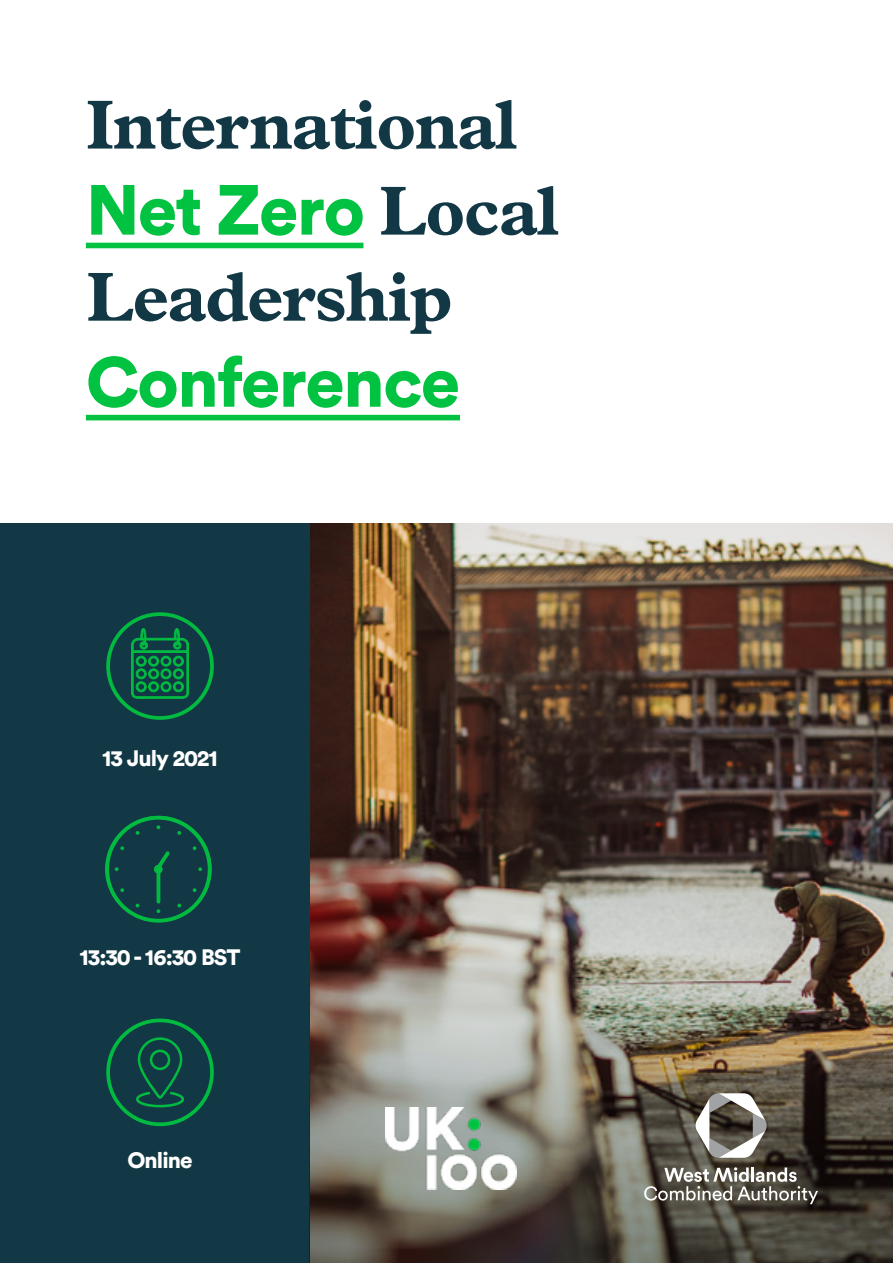
<style>
.page{position:relative;width:893px;height:1263px;background:#fff}
.page>*{position:absolute;margin:0;border:0;box-sizing:border-box;transform-origin:0 0}
.t1{font:700 69.9px "Plantin MT Pro";letter-spacing:-.02em;color:#123845}
.t2{font:900 69.9px "Circular";letter-spacing:-.02em;color:#01c241}
.t3{font:900 22.35px "Circular";letter-spacing:-.04em;color:#fff}
.s1{font-family:"Plantin MT Pro";font-weight:700;color:#123845}
</style>
<div class="page">
<div style="left:0;top:524px;width:310px;height:739px;background:#123845"></div>
<img style="left:310px;top:524px;width:583px;height:422px">
<img style="left:309px;top:946px;width:584px;height:317px">
<div style="left:86px;top:243px;width:277px;height:5px;background:#01c241"></div>
<div style="left:86px;top:415px;width:374px;height:5px;background:#01c241"></div>
<img style="left:386px;top:1108px;width:130px;height:82px">
<div style="left:106px;top:612px;width:108px;height:108px;border:4px solid #01bb41;border-radius:50%"></div>
<svg style="left:105px;top:816px;width:107px;height:107px"></svg>
<div style="left:154px;top:865px;width:9px;height:8px;background:#01bb41;border-radius:50%"></div>
<svg style="left:131px;top:628px;width:58px;height:71px"></svg>
<div style="left:106px;top:1018px;width:108px;height:108px;border:4px solid #01bb41;border-radius:50%"></div>
<svg style="left:136px;top:1037px;width:48px;height:70px"></svg>
<svg style="left:644px;top:1167px;width:174px;height:37px"></svg>
<svg style="left:695px;top:1093px;width:72px;height:65px"></svg>
<h1 class="t1" style="left:86px;top:83px;width:432px">International</h1>
<h1 class="t2" style="left:86px;top:164px;width:474px">Net Zero <span class="s1">Local</span></h1>
<h1 class="t1" style="left:86px;top:255px;width:368px">Leadership</h1>
<h1 class="t2" style="left:86px;top:336px;width:376px">Conference</h1>
<p class="t3" style="left:102px;top:743px;width:117px">13 July 2021</p>
<p class="t3" style="left:79px;top:942px;width:163px">13:30 - 16:30 BST</p>
<p class="t3" style="left:127px;top:1145px;width:67px">Online</p>
</div>
